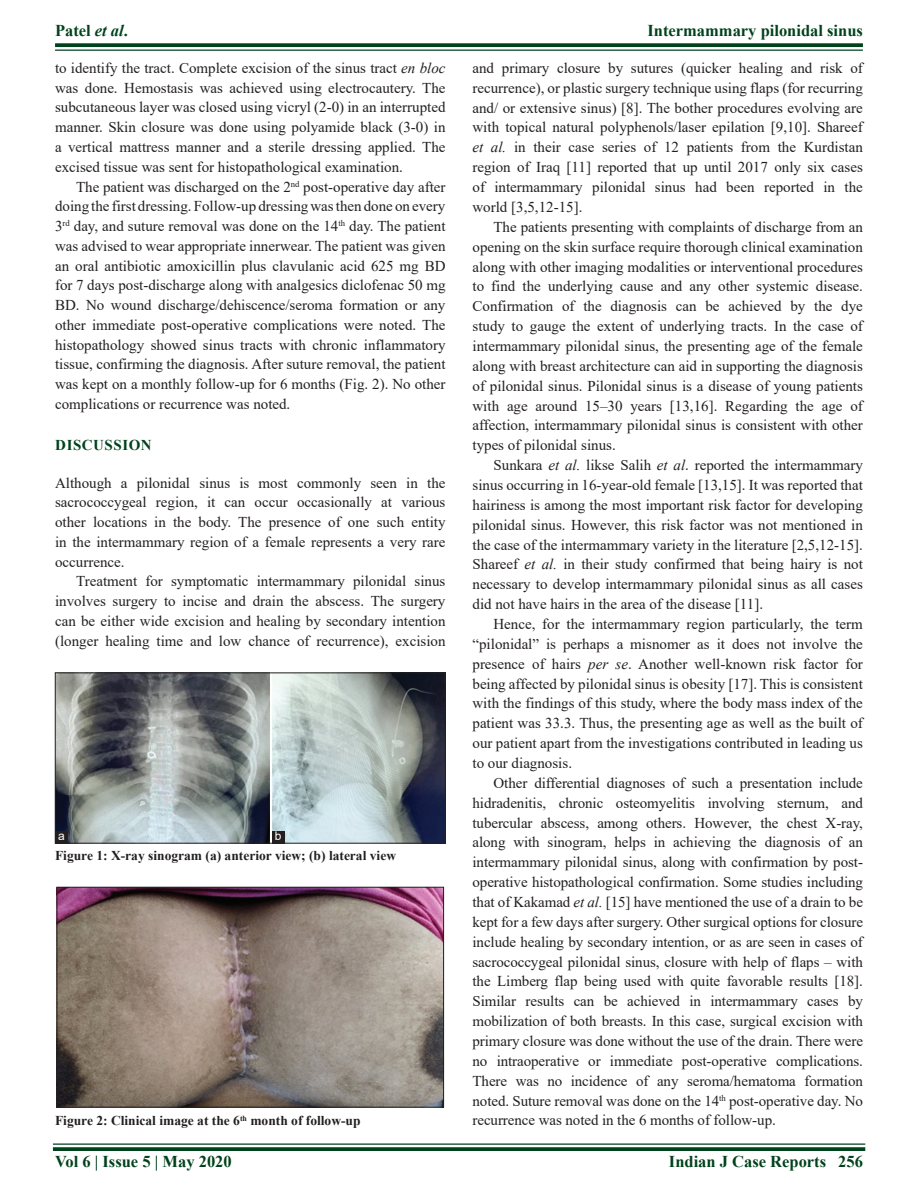
<style>
.page{position:relative;width:918px;height:1188px;background:#fff}
.page>*{position:absolute;margin:0;border:0;box-sizing:border-box;transform-origin:0 0}
.RF{font:700 16.5px "Times New Roman";color:#00421c}
.TX{font:15px/19.8px "Times New Roman";color:#231f20;text-align:justify}
.TXFL{font:15px/19.8px "Times New Roman";color:#231f20;text-align:justify}
.t1{font:700 15px "Times New Roman";letter-spacing:.035em;color:#00421c}
.FGC{font:700 13.5px "Times New Roman";color:#231f20}
.LABEL{font:12px "Arial";color:#fff}
.s1{font-style:italic}
</style>
<div class="page">
<svg style="left:55px;top:43px;width:808px;height:4px;background:#124f2c"></svg>
<hr style="left:55px;top:50px;width:808px;height:1px;background:#00421c">
<hr style="left:53px;top:1143px;width:812px;height:2px;background:#00421c">
<svg style="left:53px;top:1147px;width:812px;height:4px;background:#0f4d29"></svg>
<img style="left:59px;top:889px;width:383px;height:216px">
<div style="left:57px;top:887px;width:387px;height:220px;border:1px solid #231f20"></div>
<img style="left:57px;top:675px;width:387px;height:166px">
<div style="left:55px;top:673px;width:391px;height:170px;border:1px solid #231f20"></div>
<div style="left:55px;top:831px;width:13px;height:12px;background:#231f20"></div>
<div style="left:272px;top:831px;width:13px;height:12px;background:#231f20"></div>
<p class="RF" style="left:55px;top:18px;width:74px">Patel <span class="s1">et al</span>.</p>
<p class="RF" style="left:647px;top:18px;width:217px">Intermammary pilonidal sinus</p>
<p class="TX" style="left:55px;top:58px;width:392px">to identify the tract. Complete excision of the sinus tract <span class="s1">en bloc </span>was done. Hemostasis was achieved using electrocautery. The subcutaneous layer was closed using vicryl (2-0) in an interrupted manner. Skin closure was done using polyamide black (3-0) in a vertical mattress manner and a sterile dressing applied. The excised tissue was sent for histopathological examination.</p>
<p class="TX" style="left:55px;top:176px;width:392px;text-indent:21px">The patient was discharged on the 2<sup>nd</sup> post-operative day after doing the first dressing. Follow-up dressing was then done on every 3<sup>rd</sup> day, and suture removal was done on the 14<sup>th</sup> day. The patient was advised to wear appropriate innerwear. The patient was given an oral antibiotic amoxicillin plus clavulanic acid 625 mg BD for 7 days post-discharge along with analgesics diclofenac 50 mg BD. No wound discharge/dehiscence/seroma formation or any other immediate post-operative complications were noted. The histopathology showed sinus tracts with chronic inflammatory tissue, confirming the diagnosis. After suture removal, the patient was kept on a monthly follow-up for 6 months (Fig. 2). No other complications or recurrence was noted.</p>
<h1 class="t1" style="left:55px;top:434px;width:98px">DISCUSSION</h1>
<p class="TXFL" style="left:55px;top:472px;width:392px">Although a pilonidal sinus is most commonly seen in the sacrococcygeal region, it can occur occasionally at various other locations in the body. The presence of one such entity in the intermammary region of a female represents a very rare occurrence.</p>
<p class="TX" style="left:55px;top:571px;width:392px;text-indent:21px">Treatment for symptomatic intermammary pilonidal sinus involves surgery to incise and drain the abscess. The surgery can be either wide excision and healing by secondary intention (longer healing time and low chance of recurrence), excision</p>
<p class="LABEL" style="left:58px;top:828px;width:8px">a</p>
<p class="LABEL" style="left:275px;top:828px;width:8px">b</p>
<p class="FGC" style="left:55px;top:846px;width:343px">Figure 1: X-ray sinogram (a) anterior view; (b) lateral view</p>
<p class="TX" style="left:472px;top:58px;width:392px">and primary closure by sutures (quicker healing and risk of recurrence), or plastic surgery technique using flaps (for recurring and/ or extensive sinus) [8]. The bother procedures evolving are with topical natural polyphenols/laser epilation [9,10]. Shareef <span class="s1">et al.</span> in their case series of 12 patients from the Kurdistan region of Iraq [11] reported that up until 2017 only six cases of intermammary pilonidal sinus had been reported in the world [3,5,12-15].</p>
<p class="TX" style="left:472px;top:216px;width:392px;text-indent:21px">The patients presenting with complaints of discharge from an opening on the skin surface require thorough clinical examination along with other imaging modalities or interventional procedures to find the underlying cause and any other systemic disease.<br>Confirmation of the diagnosis can be achieved by the dye study to gauge the extent of underlying tracts. In the case of intermammary pilonidal sinus, the presenting age of the female along with breast architecture can aid in supporting the diagnosis of pilonidal sinus. Pilonidal sinus is a disease of young patients with age around 15–30 years [13,16]. Regarding the age of affection, intermammary pilonidal sinus is consistent with other types of pilonidal sinus.</p>
<p class="TX" style="left:472px;top:455px;width:392px;text-indent:21px">Sunkara <span class="s1">et al.</span> likse Salih <span class="s1">et al</span>. reported the intermammary sinus occurring in 16-year-old female [13,15]. It was reported that hairiness is among the most important risk factor for developing pilonidal sinus. However, this risk factor was not mentioned in the case of the intermammary variety in the literature [2,5,12-15].<br>Shareef <span class="s1">et al.</span> in their study confirmed that being hairy is not necessary to develop intermammary pilonidal sinus as all cases did not have hairs in the area of the disease [11].</p>
<p class="TX" style="left:472px;top:614px;width:392px;text-indent:21px">Hence, for the intermammary region particularly, the term “pilonidal” is perhaps a misnomer as it does not involve the presence of hairs <span class="s1">per se</span>. Another well-known risk factor for being affected by pilonidal sinus is obesity [17]. This is consistent with the findings of this study, where the body mass index of the patient was 33.3. Thus, the presenting age as well as the built of our patient apart from the investigations contributed in leading us to our diagnosis.</p>
<p class="TX" style="left:472px;top:772px;width:392px;text-indent:21px">Other differential diagnoses of such a presentation include hidradenitis, chronic osteomyelitis involving sternum, and tubercular abscess, among others. However, the chest X-ray, along with sinogram, helps in achieving the diagnosis of an intermammary pilonidal sinus, along with confirmation by post&shy;operative histopathological confirmation. Some studies including that of Kakamad <span class="s1">et al.</span> [15] have mentioned the use of a drain to be kept for a few days after surgery. Other surgical options for closure include healing by secondary intention, or as are seen in cases of sacrococcygeal pilonidal sinus, closure with help of flaps – with the Limberg flap being used with quite favorable results [18].<br>Similar results can be achieved in intermammary cases by mobilization of both breasts. In this case, surgical excision with primary closure was done without the use of the drain. There were no intraoperative or immediate post-operative complications.<br>There was no incidence of any seroma/hematoma formation noted. Suture removal was done on the 14<sup>th</sup> post-operative day. No</p>
<p class="FGC" style="left:55px;top:1111px;width:307px">Figure 2: Clinical image at the 6<sup>th</sup> month of follow-up</p>
<p class="TX" style="left:472px;top:1110px;width:305px">recurrence was noted in the 6 months of follow-up.</p>
<p class="RF" style="left:55px;top:1150px;width:178px">Vol 6 | Issue 5 | May 2020</p>
<p class="RF" style="left:669px;top:1150px;width:195px">Indian J Case Reports 256</p>
</div>
